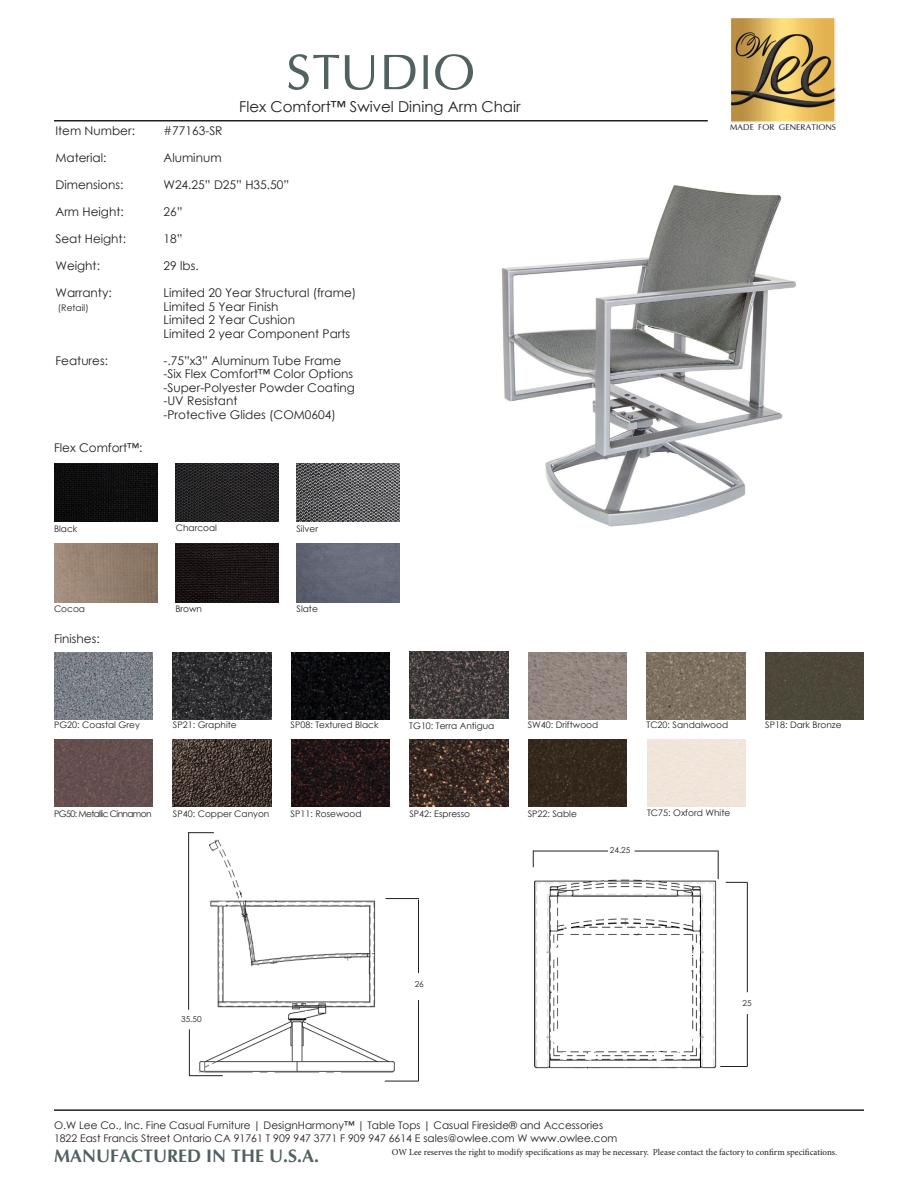
<style>
.page{position:relative;width:918px;height:1188px;background:#fff}
.page>*{position:absolute;margin:0;border:0;box-sizing:border-box;transform-origin:0 0}
.t1{font:100 57px "Optima";color:#516161}
.t2{font:700 18px "Optima";color:#516161}
.t3{font:15px "Century Gothic";color:#231f20}
.Bullet{font:12px "Century Gothic";color:#231f20}
.t4{font:10.5px "Century Gothic";color:#231f20}
.t5{font:100 9.45px "Optima";color:#231f20}
.t6{font:9px "Century Gothic";color:#231f20}
.t7{font:9px "Minion Pro";color:#231f20}
.t8{font:9px "Century Gothic";letter-spacing:-.07em;color:#231f20}
.Fractions{font:8.25px "Century Gothic";color:#231f20}
</style>
<div class="page">
<img style="left:532px;top:850px;width:208px;height:219px">
<img style="left:501px;top:186px;width:295px;height:341px">
<img style="left:732px;top:19px;width:102px;height:102px">
<div style="left:730px;top:17px;width:106px;height:106px;border:1px solid #fff"></div>
<hr style="left:54px;top:120px;width:654px;height:2px;background:#231f20">
<hr style="left:54px;top:1109px;width:810px;height:2px;background:#231f20">
<img style="left:187px;top:832px;width:232px;height:250px">
<svg style="left:188px;top:832px;width:26px;height:1px"></svg>
<hr style="left:188px;top:833px;width:1px;height:177px;background:#231f20">
<hr style="left:189px;top:1029px;width:1px;height:47px;background:#231f20">
<hr style="left:189px;top:1075px;width:34px;height:1px;background:#231f20">
<hr style="left:386px;top:898px;width:33px;height:1px;background:#231f20">
<hr style="left:418px;top:900px;width:1px;height:73px;background:#231f20">
<hr style="left:418px;top:1000px;width:1px;height:81px;background:#231f20">
<hr style="left:385px;top:1081px;width:33px;height:1px;background:#231f20">
<svg style="left:726px;top:882px;width:21px;height:1px"></svg>
<hr style="left:747px;top:882px;width:1px;height:110px;background:#231f20">
<hr style="left:747px;top:1014px;width:1px;height:52px;background:#231f20">
<svg style="left:720px;top:1066px;width:27px;height:1px"></svg>
<svg style="left:533px;top:852px;width:1px;height:15px"></svg>
<hr style="left:533px;top:851px;width:75px;height:1px;background:#231f20">
<hr style="left:634px;top:851px;width:85px;height:1px;background:#231f20">
<svg style="left:718px;top:852px;width:1px;height:27px"></svg>
<img style="left:54px;top:463px;width:103px;height:59px">
<img style="left:54px;top:544px;width:103px;height:58px">
<img style="left:175px;top:463px;width:103px;height:59px">
<img style="left:175px;top:544px;width:103px;height:58px">
<img style="left:296px;top:463px;width:104px;height:59px">
<img style="left:296px;top:544px;width:104px;height:58px">
<img style="left:54px;top:652px;width:98px;height:67px">
<img style="left:173px;top:652px;width:98px;height:67px">
<img style="left:291px;top:652px;width:99px;height:67px">
<img style="left:528px;top:652px;width:99px;height:67px">
<img style="left:647px;top:652px;width:98px;height:67px">
<div style="left:766px;top:652px;width:98px;height:67px;background:#4c473a"></div>
<img style="left:54px;top:740px;width:98px;height:67px">
<img style="left:173px;top:740px;width:98px;height:67px">
<img style="left:291px;top:740px;width:99px;height:67px">
<img style="left:410px;top:740px;width:98px;height:67px">
<img style="left:528px;top:740px;width:99px;height:67px">
<img style="left:410px;top:651px;width:98px;height:67px">
<p class="t1" style="left:286px;top:51px;width:191px">STUDIO</p>
<p class="t3" style="left:239px;top:96px;width:283px">Flex Comfort™ Swivel Dining Arm Chair</p>
<p class="Bullet" style="left:55px;top:122px;width:81px">Item Number:</p>
<p class="Bullet" style="left:163px;top:122px;width:61px">#77163-SR</p>
<p class="Bullet" style="left:55px;top:149px;width:53px">Material:</p>
<p class="Bullet" style="left:163px;top:149px;width:60px">Aluminum</p>
<p class="Bullet" style="left:55px;top:176px;width:69px">Dimensions:</p>
<p class="Bullet" style="left:163px;top:176px;width:127px">W24.25” D25” H35.50”</p>
<p class="Bullet" style="left:55px;top:203px;width:70px">Arm Height:</p>
<p class="Bullet" style="left:163px;top:203px;width:21px">26”</p>
<p class="Bullet" style="left:55px;top:230px;width:72px">Seat Height:</p>
<p class="Bullet" style="left:163px;top:230px;width:21px">18”</p>
<p class="Bullet" style="left:55px;top:257px;width:46px">Weight:</p>
<p class="Bullet" style="left:163px;top:257px;width:37px">29 lbs.</p>
<p class="Bullet" style="left:55px;top:284px;width:58px">Warranty:</p>
<p class="Bullet" style="left:163px;top:284px;width:194px">Limited 20 Year Structural (frame)</p>
<p class="t6" style="left:58px;top:301px;width:32px">(Retail)</p>
<p class="Bullet" style="left:163px;top:298px;width:116px">Limited 5 Year Finish</p>
<p class="Bullet" style="left:163px;top:311px;width:133px">Limited 2 Year Cushion</p>
<p class="Bullet" style="left:163px;top:325px;width:188px">Limited 2 year Component Parts</p>
<p class="Bullet" style="left:55px;top:352px;width:54px">Features:</p>
<p class="Bullet" style="left:163px;top:352px;width:179px">-.75”x3” Aluminum Tube Frame</p>
<p class="Bullet" style="left:163px;top:365px;width:191px">-Six Flex Comfort™ Color Options</p>
<p class="Bullet" style="left:163px;top:379px;width:193px">-Super-Polyester Powder Coating</p>
<p class="Bullet" style="left:163px;top:392px;width:76px">-UV Resistant</p>
<p class="Bullet" style="left:163px;top:406px;width:174px">-Protective Glides (COM0604)</p>
<p class="Bullet" style="left:54px;top:439px;width:90px">Flex Comfort™:</p>
<p class="t6" style="left:54px;top:523px;width:25px">Black</p>
<p class="t6" style="left:176px;top:522px;width:43px">Charcoal</p>
<p class="t6" style="left:296px;top:522px;width:23px">Silver</p>
<p class="t6" style="left:54px;top:603px;width:33px">Cocoa</p>
<p class="t6" style="left:175px;top:603px;width:28px">Brown</p>
<p class="t6" style="left:297px;top:603px;width:23px">Slate</p>
<p class="Bullet" style="left:54px;top:630px;width:47px">Finishes:</p>
<p class="t5" style="left:730px;top:124px;width:108px">MADE FOR GENERATIONS</p>
<p class="t6" style="left:54px;top:719px;width:87px">PG20: Coastal Grey</p>
<p class="t6" style="left:173px;top:719px;width:65px">SP21: Graphite</p>
<p class="t6" style="left:291px;top:719px;width:89px">SP08: Textured Black</p>
<p class="t6" style="left:409px;top:719px;width:87px">TG10: Terra Antigua</p>
<p class="t6" style="left:528px;top:719px;width:72px">SW40: Driftwood</p>
<p class="t6" style="left:647px;top:719px;width:83px">TC20: Sandalwood</p>
<p class="t6" style="left:765px;top:719px;width:78px">SP18: Dark Bronze</p>
<p class="t8" style="left:54px;top:807px;width:99px">PG50: Metallic Cinnamon</p>
<p class="t6" style="left:173px;top:807px;width:98px">SP40: Copper Canyon</p>
<p class="t6" style="left:291px;top:807px;width:72px">SP11: Rosewood</p>
<p class="t6" style="left:409px;top:807px;width:62px">SP42: Espresso</p>
<p class="t6" style="left:528px;top:807px;width:51px">SP22: Sable</p>
<p class="Fractions" style="left:610px;top:844px;width:22px">24.25</p>
<p class="t6" style="left:647px;top:807px;width:85px">TC75: Oxford White</p>
<p class="Fractions" style="left:181px;top:1013px;width:22px">35.50</p>
<p class="Fractions" style="left:415px;top:978px;width:11px">26</p>
<p class="Fractions" style="left:743px;top:997px;width:11px">25</p>
<p class="t4" style="left:54px;top:1118px;width:551px">O.W Lee Co., Inc. Fine Casual Furniture | DesignHarmony™ | Table Tops | Casual Fireside® and Accessories</p>
<p class="t4" style="left:54px;top:1131px;width:565px">1822 East Francis Street Ontario CA 91761 T 909 947 3771 F 909 947 6614 E sales@owlee.com W www.owlee.com</p>
<p class="t2" style="left:54px;top:1146px;width:267px">MANUFACTURED IN THE U.S.A.</p>
<p class="t7" style="left:392px;top:1146px;width:447px">OW Lee reserves the right to modify specifications as may be necessary. Please contact the factory to confirm specifications.</p>
</div>
